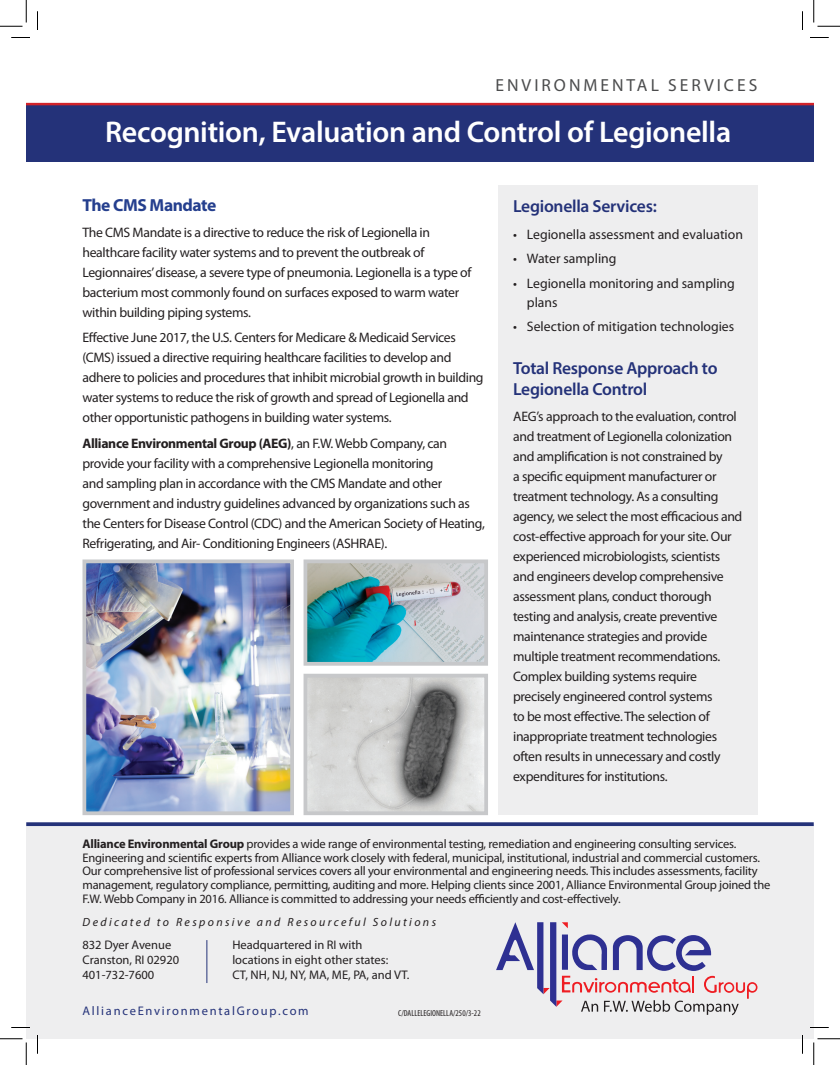
<style>
.page{position:relative;width:840px;height:1065px;background:#fff}
.page>*{position:absolute;margin:0;border:0;box-sizing:border-box;transform-origin:0 0}
.t1{font:600 30px "Myriad Pro";letter-spacing:-.01em;color:#fff}
.t2{font:600 17.5px/21px "Myriad Pro";letter-spacing:-.015em;color:#243279}
.t3{font:17.5px "Myriad Pro";letter-spacing:.17em;color:#4b4c4d}
.t4{font:700 17.5px "Myriad Pro";letter-spacing:-.025em;color:#253f8e}
.t5{font:13.75px/20px "Myriad Pro";letter-spacing:-.025em;color:#231f20}
.t6{font:13.75px/18.8px "Myriad Pro";color:#231f20}
.t7{font:12.5px/13.8px "Myriad Pro";letter-spacing:-.015em;color:#231f20}
.t8{font:12.5px "Myriad Pro";letter-spacing:.14em;color:#243279}
.t9{font:italic 11.88px "Myriad Pro";letter-spacing:.2em;color:#231f20}
.t10{font:condensed 8.75px "Myriad Pro";color:#231f20}
.s1{font-weight:700}
</style>
<div class="page">
<div style="left:26px;top:104px;width:788px;height:58px;background:#243279"></div>
<hr style="left:26px;top:103px;width:788px;height:2px;background:#d1232a">
<div style="left:26px;top:824px;width:788px;height:215px;background:#eeeeef"></div>
<svg style="left:26px;top:822px;width:788px;height:4px;background:#344182"></svg>
<svg style="left:496px;top:922px;width:261px;height:93px"></svg>
<hr style="left:207px;top:940px;width:1px;height:43px;background:#243279">
<div style="left:498px;top:185px;width:260px;height:630px;background:#eeeeef"></div>
<img style="left:309px;top:679px;width:174px;height:131px">
<div style="left:304px;top:674px;width:184px;height:141px;border:4px solid #c7c8ca"></div>
<img style="left:309px;top:565px;width:174px;height:96px">
<div style="left:304px;top:560px;width:184px;height:106px;border:4px solid #c7c8ca"></div>
<img style="left:87px;top:564px;width:202px;height:246px">
<div style="left:82px;top:559px;width:212px;height:256px;border:4px solid #c7c8ca"></div>
<svg style="left:11px;top:37px;width:19px;height:1px"></svg>
<svg style="left:810px;top:37px;width:19px;height:1px"></svg>
<svg style="left:11px;top:1027px;width:19px;height:1px"></svg>
<svg style="left:810px;top:1027px;width:19px;height:1px"></svg>
<svg style="left:37px;top:11px;width:1px;height:19px"></svg>
<svg style="left:37px;top:1035px;width:1px;height:19px"></svg>
<svg style="left:802px;top:11px;width:1px;height:19px"></svg>
<svg style="left:802px;top:1035px;width:1px;height:19px"></svg>
<svg style="left:0;top:0;width:27px;height:27px"></svg>
<svg style="left:0;top:1039px;width:27px;height:26px"></svg>
<svg style="left:814px;top:0;width:26px;height:27px"></svg>
<svg style="left:814px;top:1039px;width:26px;height:26px"></svg>
<p class="t3" style="left:496px;top:74px;width:263px">ENVIRONMENTAL SERVICES</p>
<h1 class="t1" style="left:105px;top:113px;width:628px">Recognition, Evaluation and Control of Legionella</h1>
<p class="t4" style="left:82px;top:194px;width:135px">The CMS Mandate</p>
<p class="t5" style="left:82px;top:222px;width:390px">The CMS Mandate is a directive to reduce the risk of Legionella in healthcare facility water systems and to prevent the outbreak of Legionnaires’ disease, a severe type of pneumonia. Legionella is a type of bacterium most commonly found on surfaces exposed to warm water within building piping systems.</p>
<p class="t5" style="left:82px;top:327px;width:403px">Effective June 2017, the U.S. Centers for Medicare &amp; Medicaid Services (CMS) issued a directive requiring healthcare facilities to develop and adhere to policies and procedures that inhibit microbial growth in building water systems to reduce the risk of growth and spread of Legionella and other opportunistic pathogens in building water systems.</p>
<p class="t5" style="left:82px;top:433px;width:404px"><span class="s1">Alliance Environmental Group (AEG)</span>, an F.W. Webb Company, can provide your facility with a comprehensive Legionella monitoring<br>and sampling plan in accordance with the CMS Mandate and other government and industry guidelines advanced by organizations such as the Centers for Disease Control (CDC) and the American Society of Heating, Refrigerating, and Air- Conditioning Engineers (ASHRAE).</p>
<p class="t2" style="left:513px;top:195px;width:145px">Legionella Services:</p>
<p class="t6" style="left:513px;top:225px;width:231px">• Legionella assessment and evaluation</p>
<p class="t6" style="left:513px;top:249px;width:105px">• Water sampling</p>
<p class="t6" style="left:527px;top:274px;width:210px;text-indent:-14px">• Legionella monitoring and sampling plans</p>
<p class="t6" style="left:513px;top:317px;width:223px">• Selection of mitigation technologies</p>
<p class="t2" style="left:513px;top:357px;width:206px">Total Response Approach to<br>Legionella Control</p>
<p class="t5" style="left:513px;top:406px;width:231px">AEG’s approach to the evaluation, control and treatment of Legionella colonization and amplification is not constrained by<br>a specific equipment manufacturer or treatment technology. As a consulting agency, we select the most efficacious and cost-effective approach for your site. Our experienced microbiologists, scientists and engineers develop comprehensive assessment plans, conduct thorough testing and analysis, create preventive maintenance strategies and provide multiple treatment recommendations.<br>Complex building systems require precisely engineered control systems<br>to be most effective. The selection of inappropriate treatment technologies often results in unnecessary and costly expenditures for institutions.</p>
<p class="t7" style="left:82px;top:837px;width:690px"><span class="s1">Alliance Environmental Group</span> provides a wide range of environmental testing, remediation and engineering consulting services.<br>Engineering and scientific experts from Alliance work closely with federal, municipal, institutional, industrial and commercial customers.<br>Our comprehensive list of professional services covers all your environmental and engineering needs. This includes assessments, facility management, regulatory compliance, permitting, auditing and more. Helping clients since 2001, Alliance Environmental Group joined the F.W. Webb Company in 2016. Alliance is committed to addressing your needs efficiently and cost-effectively.</p>
<p class="t9" style="left:82px;top:914px;width:355px">Dedicated to Responsive and Resourceful Solutions</p>
<p class="t7" style="left:82px;top:938px;width:98px;line-height:15px">832 Dyer Avenue<br>Cranston, RI 02920<br>401-732-7600</p>
<p class="t7" style="left:232px;top:938px;width:179px;line-height:15px">Headquartered in RI with locations in eight other states:<br>CT, NH, NJ, NY, MA, ME, PA, and VT.</p>
<p class="t8" style="left:82px;top:1004px;width:228px">AllianceEnvironmentalGroup.com</p>
<p class="t10" style="left:398px;top:1007px;width:84px">C/DALLELEGIONELLA/250/3-22</p>
</div>
